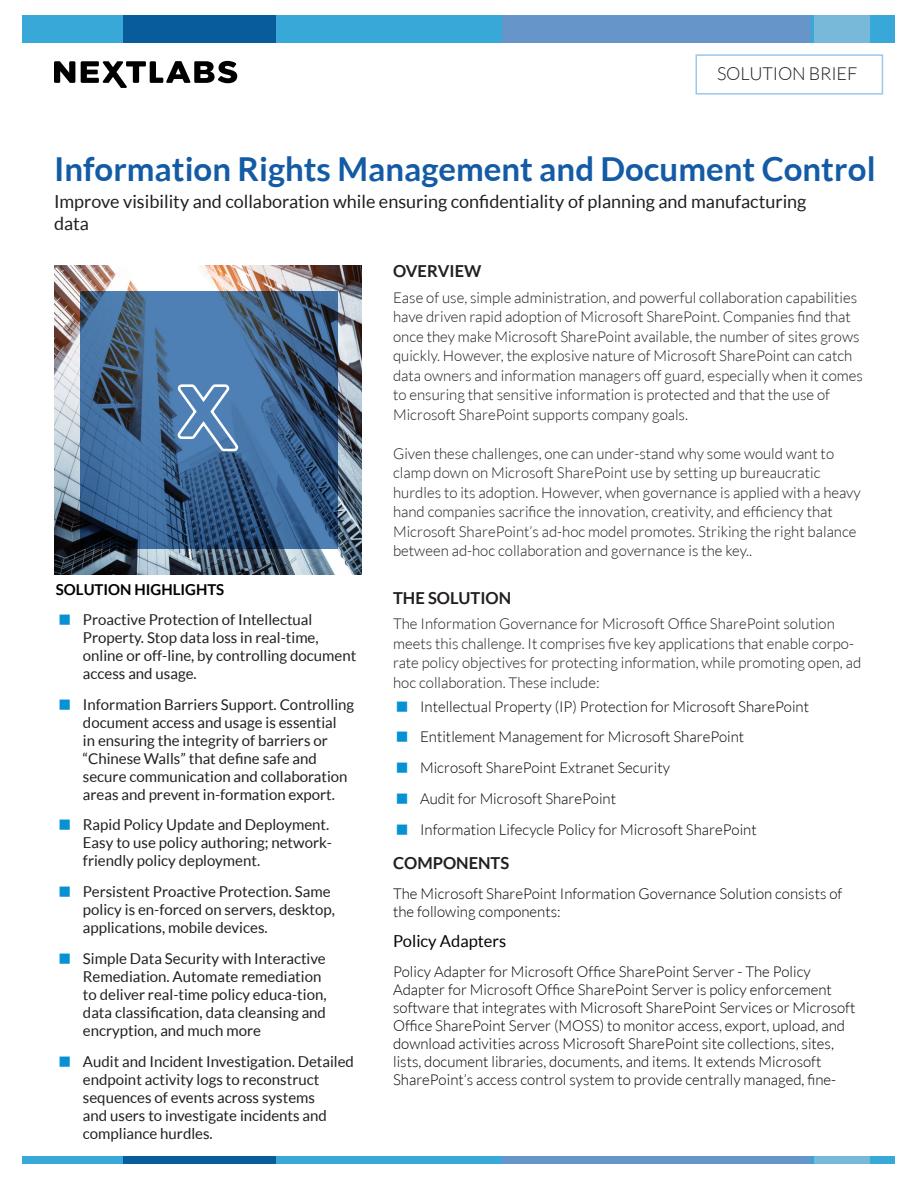
<style>
.page{position:relative;width:918px;height:1188px;background:#fff}
.page>*{position:absolute;margin:0;border:0;box-sizing:border-box;transform-origin:0 0}
.t1{font:700 33px "Lato";color:#135ba5}
.t2{font:18px/21.6px "Lato";color:#231f20}
.t3{font:300 18px "Lato";letter-spacing:-.01em;color:#231f20}
.Headers_for_Solution{font:700 16.5px "Lato";color:#231f20}
.body_normal{font:16.5px "Lato";color:#040503}
.t4{font:300 15px/19.5px "Lato";color:#231f20}
.t5{font:15px/18px "Lato";color:#231f20}
.body_normal-2{font:300 15px/18px "Lato";color:#040503}
.Color_subhead{font:700 15px "Lato";color:#000}
</style>
<div class="page">
<svg style="left:54px;top:61px;width:21px;height:22px"></svg>
<svg style="left:81px;top:61px;width:156px;height:27px"></svg>
<div style="left:22px;top:15px;width:874px;height:27px;background:#38a8d9"></div>
<div style="left:123px;top:15px;width:153px;height:27px;background:#085c9c"></div>
<div style="left:814px;top:15px;width:56px;height:27px;background:#78b8d9"></div>
<div style="left:502px;top:15px;width:310px;height:27px;background:#6696c9"></div>
<div style="left:696px;top:54px;width:187px;height:41px;border:2px solid #9cc7e8"></div>
<div style="left:22px;top:1156px;width:874px;height:8px;background:#38a8d9"></div>
<div style="left:123px;top:1156px;width:153px;height:8px;background:#085c9c"></div>
<div style="left:814px;top:1156px;width:56px;height:8px;background:#78b8d9"></div>
<div style="left:502px;top:1156px;width:310px;height:8px;background:#6696c9"></div>
<img style="left:54px;top:266px;width:308px;height:309px">
<svg style="left:80px;top:292px;width:257px;height:257px;background:#3b6089"></svg>
<svg style="left:175px;top:383px;width:65px;height:70px;background:#6991bd"></svg>
<p class="t3" style="left:717px;top:64px;width:142px">SOLUTION BRIEF</p>
<p class="t1" style="left:54px;top:150px;width:823px">Information Rights Management and Document Control</p>
<p class="t2" style="left:54px;top:190px;width:754px">Improve visibility and collaboration while ensuring confidentiality of planning and manufacturing data</p>
<p class="Color_subhead" style="left:56px;top:581px;width:170px">SOLUTION HIGHLIGHTS</p>
<p class="t5" style="left:83px;top:610px;width:275px">Proactive Protection of Intellectual Property. Stop data loss in real-time, online or off-line, by controlling document access and usage.</p>
<p class="t5" style="left:83px;top:695px;width:273px">Information Barriers Support. Controlling document access and usage is essential<br>in ensuring the integrity of barriers or “Chinese Walls” that define safe and secure communication and collaboration areas and prevent in-formation export.</p>
<p class="t5" style="left:83px;top:816px;width:251px">Rapid Policy Update and Deployment.<br>Easy to use policy authoring; network&shy;friendly policy deployment.</p>
<p class="t5" style="left:83px;top:883px;width:254px">Persistent Proactive Protection. Same policy is en-forced on servers, desktop, applications, mobile devices.</p>
<p class="t5" style="left:83px;top:949px;width:245px">Simple Data Security with Interactive Remediation. Automate remediation to deliver real-time policy educa-tion, data classification, data cleansing and encryption, and much more</p>
<p class="t5" style="left:83px;top:1052px;width:273px">Audit and Incident Investigation. Detailed endpoint activity logs to reconstruct sequences of events across systems<br>and users to investigate incidents and compliance hurdles.</p>
<p class="Headers_for_Solution" style="left:393px;top:262px;width:90px">OVERVIEW</p>
<p class="t4" style="left:393px;top:288px;width:471px">Ease of use, simple administration, and powerful collaboration capabilities have driven rapid adoption of Microsoft SharePoint. Companies find that once they make Microsoft SharePoint available, the number of sites grows quickly. However, the explosive nature of Microsoft SharePoint can catch data owners and information managers off guard, especially when it comes to ensuring that sensitive information is protected and that the use of Microsoft SharePoint supports company goals.</p>
<p class="t4" style="left:393px;top:444px;width:469px">Given these challenges, one can under-stand why some would want to clamp down on Microsoft SharePoint use by setting up bureaucratic hurdles to its adoption. However, when governance is applied with a heavy hand companies sacrifice the innovation, creativity, and efficiency that Microsoft SharePoint’s ad-hoc model promotes. Striking the right balance between ad-hoc collaboration and governance is the key..</p>
<p class="Headers_for_Solution" style="left:393px;top:588px;width:120px">THE SOLUTION</p>
<p class="t4" style="left:393px;top:614px;width:470px">The Information Governance for Microsoft Office SharePoint solution meets this challenge. It comprises five key applications that enable corpo&shy;rate policy objectives for protecting information, while promoting open, ad hoc collaboration. These include:</p>
<p class="body_normal-2" style="left:420px;top:697px;width:390px">Intellectual Property (IP) Protection for Microsoft SharePoint</p>
<p class="body_normal-2" style="left:420px;top:728px;width:326px">Entitlement Management for Microsoft SharePoint</p>
<p class="body_normal-2" style="left:420px;top:759px;width:251px">Microsoft SharePoint Extranet Security</p>
<p class="body_normal-2" style="left:420px;top:790px;width:197px">Audit for Microsoft SharePoint</p>
<p class="body_normal-2" style="left:420px;top:820px;width:338px">Information Lifecycle Policy for Microsoft SharePoint</p>
<p class="Headers_for_Solution" style="left:393px;top:854px;width:118px">COMPONENTS</p>
<p class="body_normal-2" style="left:393px;top:885px;width:451px">The Microsoft SharePoint Information Governance Solution consists of the following components:</p>
<p class="body_normal" style="left:393px;top:932px;width:115px">Policy Adapters</p>
<p class="body_normal-2" style="left:393px;top:963px;width:464px">Policy Adapter for Microsoft Office SharePoint Server - The Policy Adapter for Microsoft Office SharePoint Server is policy enforcement software that integrates with Microsoft SharePoint Services or Microsoft Office SharePoint Server (MOSS) to monitor access, export, upload, and download activities across Microsoft SharePoint site collections, sites, lists, document libraries, documents, and items. It extends Microsoft SharePoint’s access control system to provide centrally managed, fine-</p>
</div>
